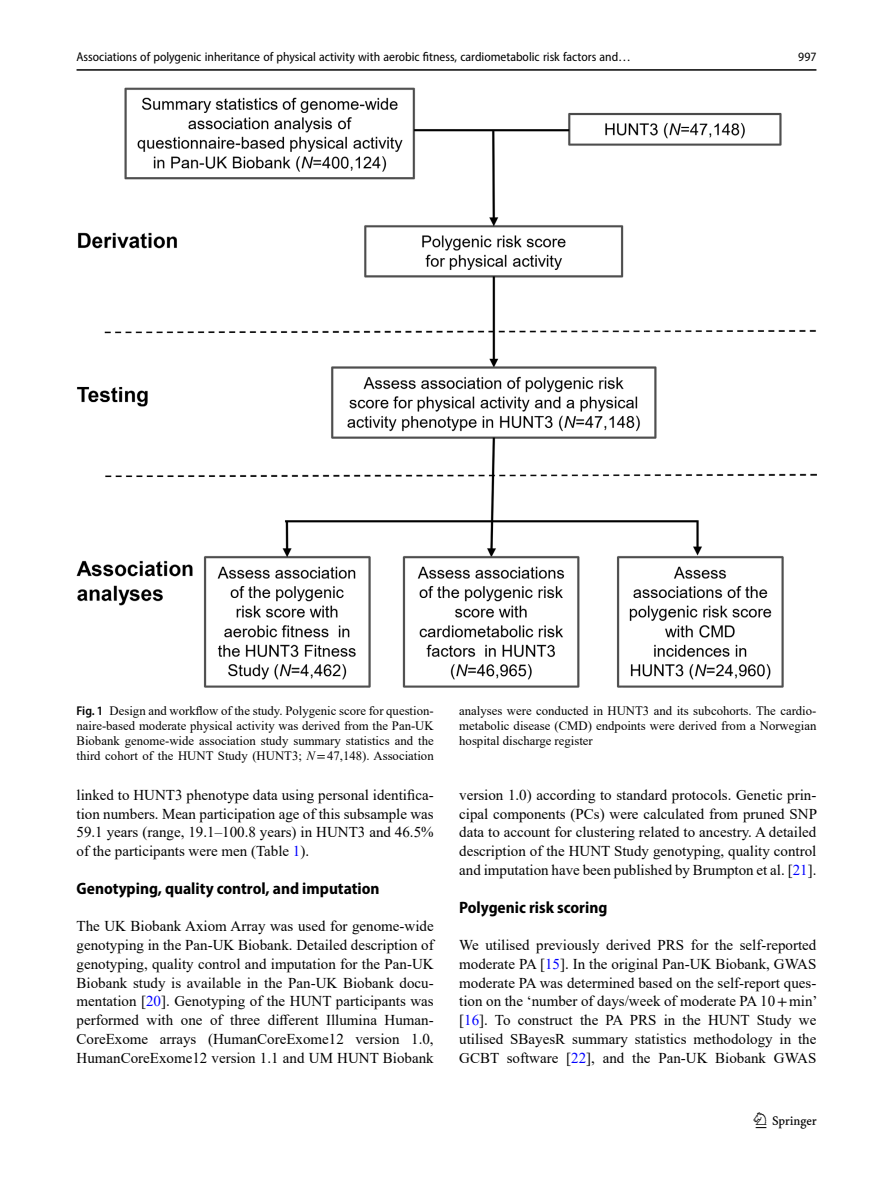
<style>
.page{position:relative;width:893px;height:1187px;background:#fff}
.page>*{position:absolute;margin:0;border:0;box-sizing:border-box;transform-origin:0 0}
.t1{font:22.5px "Springnew";color:#000}
.Head_2{font:700 semi-condensed 16.5px "Myriad Pro";color:#000}
.Body_Text{font:15px/18.8px "Times New Roman";color:#000;text-align:justify}
.Body_Text_Indent{font:15px/18.8px "Times New Roman";color:#000;text-align:justify}
.Figure_Caption{font:12.75px/15px "Times New Roman";color:#000;text-align:justify}
.t2{font:semi-condensed 12.75px "Myriad Pro";color:#000}
.s1{font-family:"Myriad Pro";font-weight:600;font-stretch:semi-condensed}
.s2{font-style:italic}
.s3{font-family:"STIX"}
.s4{color:#00f}
</style>
<div class="page">
<hr style="left:77px;top:69px;width:739px;height:2px;background:#000">
<img style="left:77px;top:87px;width:739px;height:600px">
<p class="t2" style="left:77px;top:49px;width:556px">Associations of polygenic inheritance of physical activity with aerobic fitness, cardiometabolic risk factors and…</p>
<p class="t2" style="left:798px;top:49px;width:20px">997</p>
<p class="Figure_Caption" style="left:77px;top:702px;width:359px"><span class="s1">Fig. 1</span> Design and workflow of the study. Polygenic score for question&shy;naire-based moderate physical activity was derived from the Pan-UK Biobank genome-wide association study summary statistics and the third cohort of the HUNT Study (HUNT3; <span class="s2">N</span><span class="s3">=</span>47,148). Association</p>
<p class="Figure_Caption" style="left:459px;top:702px;width:359px">analyses were conducted in HUNT3 and its subcohorts. The cardio&shy;metabolic disease (CMD) endpoints were derived from a Norwegian hospital discharge register</p>
<p class="Body_Text_Indent" style="left:77px;top:785px;width:359px">linked to HUNT3 phenotype data using personal identifica&shy;tion numbers. Mean participation age of this subsample was 59.1 years (range, 19.1–100.8 years) in HUNT3 and 46.5% of the participants were men (Table <span class="s4">1</span>).</p>
<p class="Head_2" style="left:77px;top:877px;width:305px">Genotyping, quality control, and imputation</p>
<p class="Body_Text" style="left:77px;top:916px;width:359px">The UK Biobank Axiom Array was used for genome-wide genotyping in the Pan-UK Biobank. Detailed description of genotyping, quality control and imputation for the Pan-UK Biobank study is available in the Pan-UK Biobank docu&shy;mentation [<span class="s4">20</span>]. Genotyping of the HUNT participants was performed with one of three different Illumina Human-CoreExome arrays (HumanCoreExome12 version 1.0, HumanCoreExome12 version 1.1 and UM HUNT Biobank</p>
<p class="Body_Text" style="left:459px;top:785px;width:359px">version 1.0) according to standard protocols. Genetic prin&shy;cipal components (PCs) were calculated from pruned SNP data to account for clustering related to ancestry. A detailed description of the HUNT Study genotyping, quality control and imputation have been published by Brumpton et al. [<span class="s4">21</span>].</p>
<p class="Head_2" style="left:459px;top:896px;width:150px">Polygenic risk scoring</p>
<p class="Body_Text" style="left:459px;top:935px;width:360px">We utilised previously derived PRS for the self-reported moderate PA [<span class="s4">15</span>]. In the original Pan-UK Biobank, GWAS moderate PA was determined based on the self-report ques&shy;tion on the ‘number of days/week of moderate PA 10<span class="s3">+</span>min’ [<span class="s4">16</span>]. To construct the PA PRS in the HUNT Study we utilised SBayesR summary statistics methodology in the GCBT software [<span class="s4">22</span>], and the Pan-UK Biobank GWAS</p>
<h1 class="t1" style="left:756px;top:1107px;width:63px">1 3</h1>
</div>
